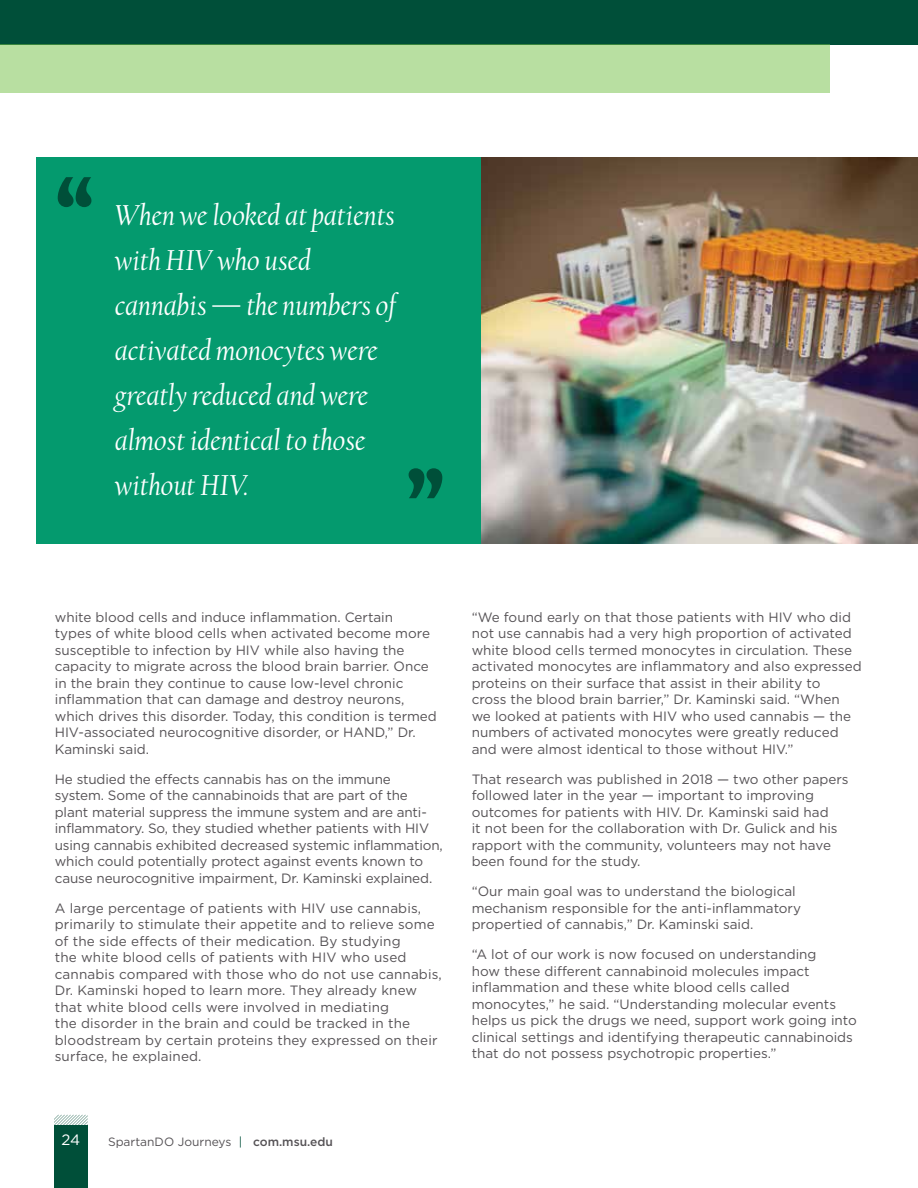
<style>
.page{position:relative;width:918px;height:1188px;background:#fff}
.page>*{position:absolute;margin:0;border:0;box-sizing:border-box;transform-origin:0 0}
.t1{font:italic 30px/45px "Californian FB";color:#fff}
.t2{font:15px "Gotham";color:#fff}
.t3{font:13.5px/16.5px "Gotham";color:#555255}
.t4{font:12px "Gotham";color:#555255}
.s1{color:#004f39}
.s2{font-weight:500}
</style>
<div class="page">
<div style="left:0;top:0;width:918px;height:45px;background:#004f39"></div>
<div style="left:36px;top:157px;width:615px;height:386px;background:#049a6e"></div>
<svg style="left:58px;top:177px;width:33px;height:30px"></svg>
<svg style="left:409px;top:468px;width:33px;height:30px"></svg>
<div style="left:0;top:45px;width:830px;height:48px;background:#b8dfa1"></div>
<img style="left:481px;top:157px;width:437px;height:386px">
<div style="left:54px;top:1126px;width:34px;height:62px;background:#004f39"></div>
<svg style="left:54px;top:1115px;width:34px;height:11px"></svg>
<h1 class="t1" style="left:115px;top:193px;width:283px">When we looked at patients with HIV who used cannabis — the numbers of activated monocytes were greatly reduced and were almost identical to those without HIV.</h1>
<p class="t3" style="left:55px;top:609px;width:384px">white blood cells and induce inflammation. Certain<br>types of white blood cells when activated become more susceptible to infection by HIV while also having the capacity to migrate across the blood brain barrier. Once in the brain they continue to cause low-level chronic inflammation that can damage and destroy neurons, which drives this disorder. Today, this condition is termed HIV-associated neurocognitive disorder, or HAND,” Dr.<br>Kaminski said.</p>
<p class="t3" style="left:55px;top:770px;width:390px">He studied the effects cannabis has on the immune system. Some of the cannabinoids that are part of the plant material suppress the immune system and are anti&shy;inflammatory. So, they studied whether patients with HIV using cannabis exhibited decreased systemic inflammation, which could potentially protect against events known to cause neurocognitive impairment, Dr. Kaminski explained.</p>
<p class="t3" style="left:55px;top:899px;width:389px">A large percentage of patients with HIV use cannabis, primarily to stimulate their appetite and to relieve some of the side effects of their medication. By studying<br>the white blood cells of patients with HIV who used cannabis compared with those who do not use cannabis, Dr. Kaminski hoped to learn more. They already knew that white blood cells were involved in mediating<br>the disorder in the brain and could be tracked in the bloodstream by certain proteins they expressed on their surface, he explained.</p>
<p class="t2" style="left:62px;top:1130px;width:20px">24</p>
<p class="t4" style="left:108px;top:1134px;width:226px">SpartanDO Journeys <span class="s1">|</span> <span class="s2">com.msu.edu</span></p>
<p class="t3" style="left:472px;top:608px;width:392px">“We found early on that those patients with HIV who did not use cannabis had a very high proportion of activated white blood cells termed monocytes in circulation. These activated monocytes are inflammatory and also expressed proteins on their surface that assist in their ability to<br>cross the blood brain barrier,” Dr. Kaminski said. “When we looked at patients with HIV who used cannabis — the numbers of activated monocytes were greatly reduced and were almost identical to those without HIV.”</p>
<p class="t3" style="left:472px;top:770px;width:378px">That research was published in 2018 — two other papers followed later in the year — important to improving outcomes for patients with HIV. Dr. Kaminski said had<br>it not been for the collaboration with Dr. Gulick and his rapport with the community, volunteers may not have been found for the study.</p>
<p class="t3" style="left:472px;top:883px;width:331px">“Our main goal was to understand the biological mechanism responsible for the anti-inflammatory propertied of cannabis,” Dr. Kaminski said.</p>
<p class="t3" style="left:472px;top:946px;width:387px">“A lot of our work is now focused on understanding<br>how these different cannabinoid molecules impact inflammation and these white blood cells called monocytes,” he said. “Understanding molecular events helps us pick the drugs we need, support work going into clinical settings and identifying therapeutic cannabinoids that do not possess psychotropic properties.”</p>
</div>
